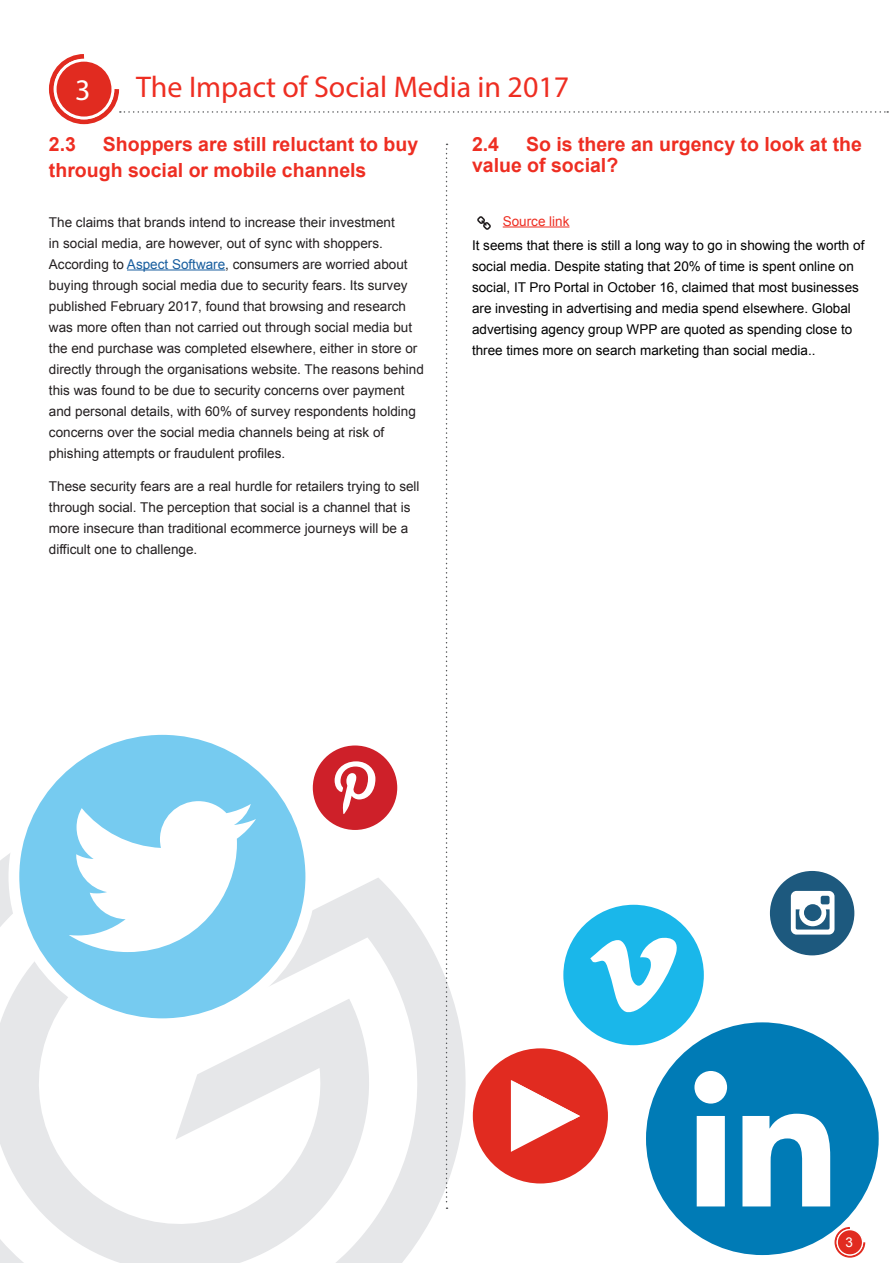
<style>
.page{position:relative;width:893px;height:1263px;background:#fff}
.page>*{position:absolute;margin:0;border:0;box-sizing:border-box;transform-origin:0 0}
.t1{font:30px "Myriad Pro";color:#ee2e22}
.t2{font:30px "Myriad Pro";color:#fff}
.t3{font:700 19.5px/25.3px "Arial";color:#ee2e22}
.t4{font:13.5px/21px "Arial";color:#231f20}
.t5{font:13.5px/21px "Arial";color:#000}
.t6{font:13.5px "Arial";color:#ee2e22}
.t7{font:13.5px "Arial";color:#fff}
.s1{color:#175d9e}
</style>
<div class="page">
<svg style="left:0;top:828px;width:466px;height:435px"></svg>
<svg style="left:49px;top:54px;width:839px;height:71px"></svg>
<div style="left:55px;top:60px;width:58px;height:58px;background:#e12b20;border-radius:50%"></div>
<div style="left:54px;top:59px;width:60px;height:60px;border:3px solid #fff;border-radius:50%"></div>
<svg style="left:446px;top:144px;width:1px;height:1065px"></svg>
<div style="left:469px;top:1045px;width:143px;height:142px;background:#e12b20;border-radius:50%"></div>
<div style="left:466px;top:1041px;width:149px;height:150px;border:7px solid #fff;border-radius:50%"></div>
<svg style="left:511px;top:1080px;width:69px;height:72px"></svg>
<div style="left:311px;top:743px;width:88px;height:89px;background:#ce2029;border-radius:50%"></div>
<div style="left:308px;top:741px;width:94px;height:93px;border:4px solid #fff;border-radius:50%"></div>
<svg style="left:335px;top:761px;width:40px;height:53px"></svg>
<svg style="left:646px;top:1022px;width:233px;height:234px"></svg>
<svg style="left:694px;top:1071px;width:33px;height:135px"></svg>
<svg style="left:742px;top:1114px;width:88px;height:92px"></svg>
<div style="left:14px;top:729px;width:297px;height:295px;background:#76cbf0;border-radius:50%"></div>
<div style="left:9px;top:724px;width:307px;height:305px;border:11px solid #fff;border-radius:50%"></div>
<svg style="left:69px;top:801px;width:187px;height:151px"></svg>
<svg style="left:768px;top:869px;width:89px;height:89px;background:#366b8c"></svg>
<div style="left:765px;top:866px;width:94px;height:94px;border:4px solid #fff;border-radius:50%"></div>
<svg style="left:791px;top:891px;width:43px;height:43px"></svg>
<div style="left:560px;top:901px;width:148px;height:148px;background:#1ab7ea;border-radius:50%"></div>
<div style="left:556px;top:897px;width:155px;height:156px;border:7px solid #fff;border-radius:50%"></div>
<svg style="left:590px;top:937px;width:87px;height:76px"></svg>
<svg style="left:833px;top:1226px;width:33px;height:32px"></svg>
<div style="left:837px;top:1229px;width:25px;height:26px;background:#e12b20;border-radius:50%"></div>
<div style="left:837px;top:1229px;width:26px;height:26px;border:1px solid #fff;border-radius:50%"></div>
<hr style="left:503px;top:226px;width:66px;height:1px;background:#ee2e22">
<svg style="left:477px;top:216px;width:14px;height:14px"></svg>
<hr style="left:127px;top:269px;width:98px;height:1px;background:#175d9e">
<p class="t2" style="left:75px;top:72px;width:17px">3</p>
<p class="t1" style="left:136px;top:68px;width:435px">The Impact of Social Media in 2017</p>
<p class="t3" style="left:49px;top:132px;width:371px;text-indent:54px">Shoppers are still reluctant to buy through social or mobile channels</p>
<p class="t3" style="left:49px;top:132px;width:29px">2.3</p>
<p class="t4" style="left:49px;top:211px;width:376px">The claims that brands intend to increase their investment<br>in social media, are however, out of sync with shoppers.<br>According to <span class="s1">Aspect Software</span>, consumers are worried about buying through social media due to security fears. Its survey published February 2017, found that browsing and research was more often than not carried out through social media but the end purchase was completed elsewhere, either in store or directly through the organisations website. The reasons behind this was found to be due to security concerns over payment and personal details, with 60% of survey respondents holding concerns over the social media channels being at risk of phishing attempts or fraudulent profiles.</p>
<p class="t4" style="left:49px;top:476px;width:372px">These security fears are a real hurdle for retailers trying to sell through social. The perception that social is a channel that is more insecure than traditional ecommerce journeys will be a difficult one to challenge.</p>
<p class="t3" style="left:472px;top:135px;width:391px;line-height:21px;text-indent:54px">So is there an urgency to look at the value of social?</p>
<p class="t3" style="left:472px;top:132px;width:29px">2.4</p>
<p class="t6" style="left:503px;top:212px;width:68px">Source link</p>
<p class="t5" style="left:472px;top:235px;width:394px">It seems that there is still a long way to go in showing the worth of social media. Despite stating that 20% of time is spent online on social, IT Pro Portal in October 16, claimed that most businesses are investing in advertising and media spend elsewhere. Global advertising agency group WPP are quoted as spending close to three times more on search marketing than social media..</p>
<p class="t7" style="left:845px;top:1233px;width:9px">3</p>
</div>
